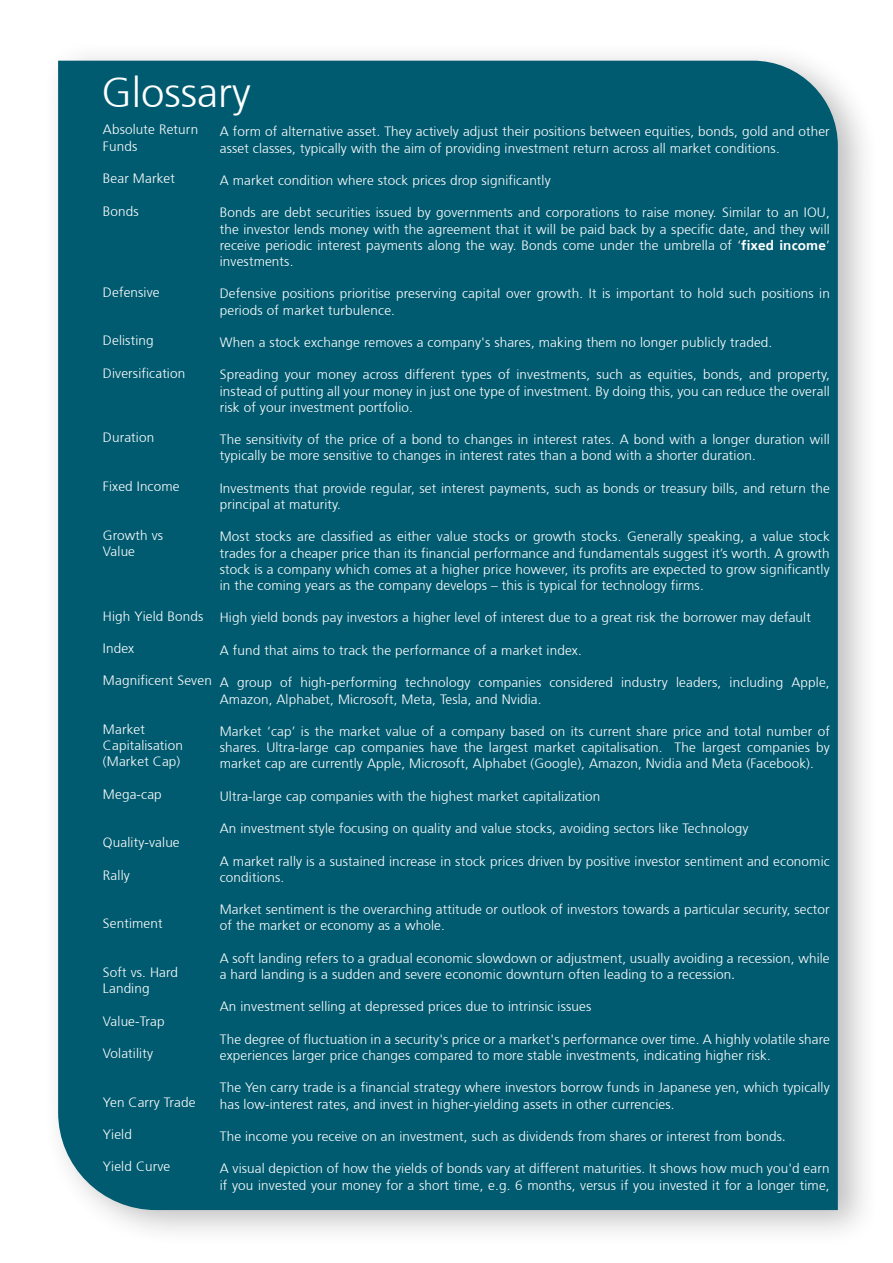
<style>
.page{position:relative;width:893px;height:1263px;background:#fff}
.page>*{position:absolute;margin:0;border:0;box-sizing:border-box;transform-origin:0 0}
.t1{font:300 51px "Frutiger 45";color:#fff}
.t2{font:300 42px "Frutiger 45";color:#fff}
.Normal__Web{font:300 13.5px/16.2px "Frutiger 45";letter-spacing:.01em;color:#fff}
.s1{font-family:"Frutiger 65";font-weight:700}
.s2{font-family:"Times New Roman";font-weight:400}
</style>
<div class="page">
<div style="left:43px;top:41px;width:836px;height:1206px;background:#231f20;opacity:.29"></div>
<div style="left:58px;top:61px;width:780px;height:1149px;background:#005b70"></div>
<p class="t2" style="left:102px;top:69px;width:151px">Glossary</p>
<p class="Normal__Web" style="left:103px;top:122px;width:97px">Absolute Return<br>Funds</p>
<p class="Normal__Web" style="left:103px;top:171px;width:73px">Bear Market</p>
<p class="Normal__Web" style="left:103px;top:203px;width:37px">Bonds</p>
<p class="t1" style="left:91px;top:79px;width:157px">Further</p>
<p class="t1" style="left:91px;top:140px;width:177px">material</p>
<p class="Normal__Web" style="left:220px;top:124px;width:611px">A form of alternative asset. They actively adjust their positions between equities, bonds, gold and other asset classes, typically with the aim of providing investment return across all market conditions.</p>
<p class="Normal__Web" style="left:220px;top:172px;width:332px">A market condition where stock prices drop significantly</p>
<p class="Normal__Web" style="left:220px;top:205px;width:611px;text-align:justify">Bonds are debt securities issued by governments and corporations to raise money. Similar to an IOU, the investor lends money with the agreement that it will be paid back by a specific date, and they will receive periodic interest payments along the way. Bonds come under the umbrella of ‘<span class="s1">fixed income</span>’ investments.</p>
<p class="Normal__Web" style="left:220px;top:286px;width:611px">Defensive positions prioritise preserving capital over growth. It is important to hold such positions in periods of market turbulence.</p>
<p class="Normal__Web" style="left:220px;top:334px;width:554px">When a stock exchange removes a company's shares, making them no longer publicly traded.</p>
<p class="Normal__Web" style="left:220px;top:367px;width:612px;text-align:justify">Spreading your money across different types of investments, such as equities, bonds, and property, instead of putting all your money in just one type of investment. By doing this, you can reduce the overall risk of your investment portfolio.</p>
<p class="Normal__Web" style="left:220px;top:432px;width:612px">The sensitivity of the price of a bond to changes in interest rates. A bond with a longer duration will typically be more sensitive to changes in interest rates than a bond with a shorter duration.</p>
<p class="Normal__Web" style="left:220px;top:480px;width:611px">Investments that provide regular, set interest payments, such as bonds or treasury bills, and return the principal at maturity.</p>
<p class="Normal__Web" style="left:220px;top:529px;width:611px;text-align:justify">Most stocks are classified as either value stocks or growth stocks. Generally speaking, a value stock trades for a cheaper price than its financial performance and fundamentals suggest it’s worth. A growth stock is a company which comes at a higher price however, its profits are expected to grow significantly in the coming years as the company develops – this is typical for technology firms.</p>
<p class="Normal__Web" style="left:220px;top:610px;width:593px">High yield bonds pay investors a higher level of interest due to a great risk the borrower may default</p>
<p class="Normal__Web" style="left:220px;top:642px;width:364px">A fund that aims to track the performance of a market index.</p>
<p class="Normal__Web" style="left:220px;top:675px;width:611px">A group of high-performing technology companies considered industry leaders, including Apple,<br>Amazon, Alphabet, Microsoft, Meta, Tesla, and Nvidia.</p>
<p class="Normal__Web" style="left:220px;top:723px;width:612px;text-align:justify">Market ‘cap’ is the market value of a company based on its current share price and total number of shares. Ultra-large cap companies have the largest market capitalisation. The largest companies by market cap are currently Apple, Microsoft, Alphabet (Google), Amazon, Nvidia and Meta (Facebook).</p>
<p class="Normal__Web" style="left:220px;top:788px;width:382px">Ultra-large cap companies with the highest market capitalization</p>
<p class="Normal__Web" style="left:220px;top:820px;width:530px">An investment style focusing on quality and value stocks, avoiding sectors like Technology</p>
<p class="Normal__Web" style="left:220px;top:853px;width:611px">A market rally is a sustained increase in stock prices driven by positive investor sentiment and economic conditions.</p>
<p class="Normal__Web" style="left:220px;top:901px;width:611px">Market sentiment is the overarching attitude or outlook of investors towards a particular security, sector of the market or economy as a whole.</p>
<p class="Normal__Web" style="left:220px;top:950px;width:611px">A soft landing refers to a gradual economic slowdown or adjustment, usually avoiding a recession, while a hard landing is a sudden and severe economic downturn often leading to a recession<span class="s2">.</span></p>
<p class="Normal__Web" style="left:220px;top:999px;width:373px">An investment selling at depressed prices due to intrinsic issues</p>
<p class="Normal__Web" style="left:220px;top:1031px;width:612px">The degree of fluctuation in a security's price or a market's performance over time. A highly volatile share experiences larger price changes compared to more stable investments, indicating higher risk.</p>
<p class="Normal__Web" style="left:220px;top:1080px;width:611px">The Yen carry trade is a financial strategy where investors borrow funds in Japanese yen, which typically has low-interest rates, and invest in higher-yielding assets in other currencies.</p>
<p class="Normal__Web" style="left:220px;top:1128px;width:567px">The income you receive on an investment, such as dividends from shares or interest from bonds<span class="s2">.</span></p>
<p class="Normal__Web" style="left:220px;top:1161px;width:611px">A visual depiction of how the yields of bonds vary at different maturities. It shows how much you'd earn if you invested your money for a short time, e.g. 6 months, versus if you invested it for a longer time,</p>
<p class="Normal__Web" style="left:103px;top:284px;width:58px">Defensive</p>
<p class="Normal__Web" style="left:103px;top:333px;width:52px">Delisting</p>
<p class="Normal__Web" style="left:103px;top:365px;width:84px">Diversification</p>
<p class="Normal__Web" style="left:103px;top:430px;width:53px">Duration</p>
<p class="Normal__Web" style="left:103px;top:478px;width:78px">Fixed Income</p>
<p class="Normal__Web" style="left:103px;top:527px;width:62px">Growth vs</p>
<p class="Normal__Web" style="left:103px;top:543px;width:34px">Value</p>
<p class="Normal__Web" style="left:103px;top:608px;width:102px">High Yield Bonds</p>
<p class="Normal__Web" style="left:103px;top:640px;width:33px">Index</p>
<p class="Normal__Web" style="left:103px;top:673px;width:110px">Magnificent Seven</p>
<p class="Normal__Web" style="left:103px;top:721px;width:81px">Market<br>Capitalisation (Market Cap)</p>
<p class="Normal__Web" style="left:103px;top:786px;width:60px">Mega-cap</p>
<p class="Normal__Web" style="left:103px;top:835px;width:78px">Quality-value</p>
<p class="Normal__Web" style="left:103px;top:867px;width:28px">Rally</p>
<p class="Normal__Web" style="left:103px;top:916px;width:61px">Sentiment</p>
<p class="Normal__Web" style="left:103px;top:964px;width:77px">Soft vs. Hard<br>Landing</p>
<p class="Normal__Web" style="left:103px;top:1013px;width:63px">Value-Trap</p>
<p class="Normal__Web" style="left:103px;top:1045px;width:52px">Volatility</p>
<p class="Normal__Web" style="left:103px;top:1094px;width:94px">Yen Carry Trade</p>
<p class="Normal__Web" style="left:103px;top:1126px;width:30px">Yield</p>
<p class="Normal__Web" style="left:103px;top:1159px;width:69px">Yield Curve</p>
</div>
